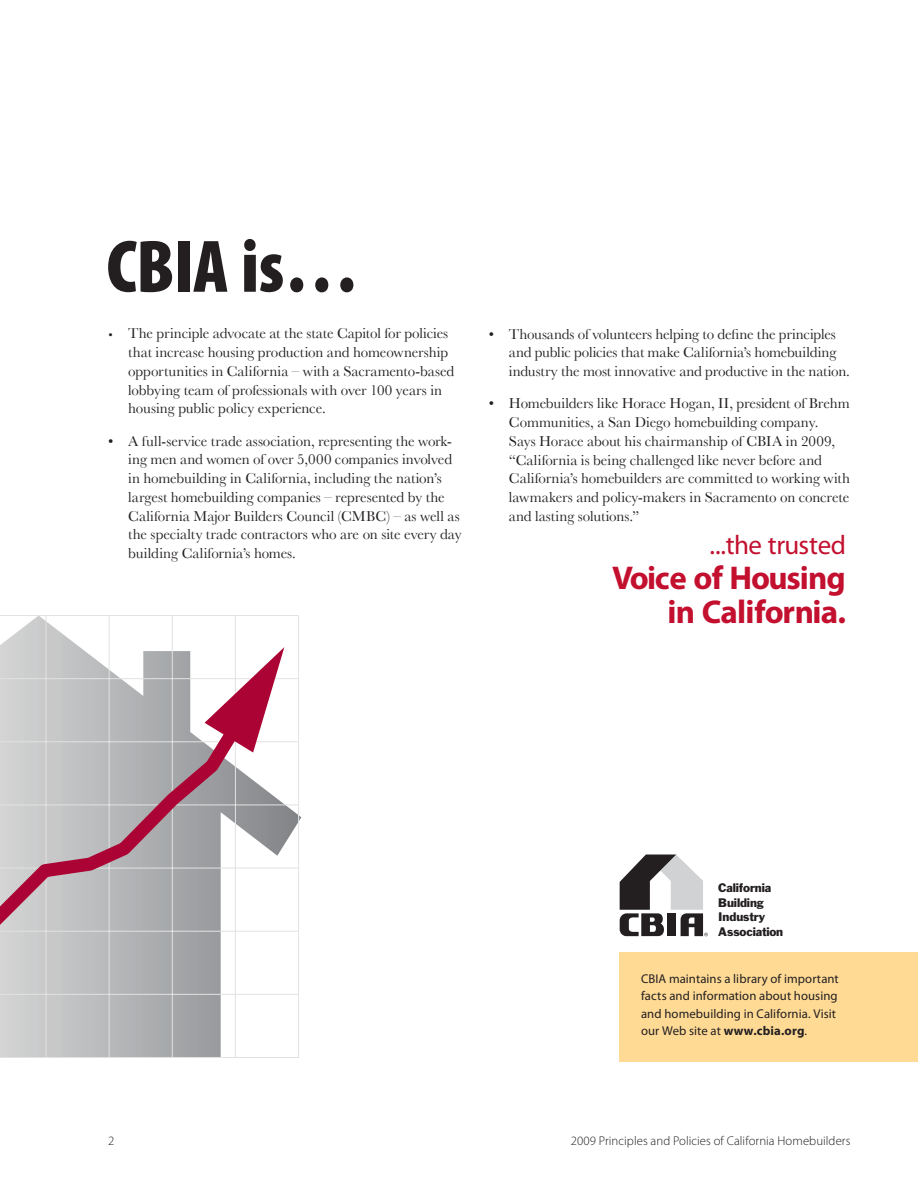
<style>
.page{position:relative;width:918px;height:1188px;background:#fff}
.page>*{position:absolute;margin:0;border:0;box-sizing:border-box;transform-origin:0 0}
.t1{font:900 condensed 75px "Myriad Pro";letter-spacing:-.01em;color:#231f20}
.t2{font:700 33px "Myriad Pro";letter-spacing:-.025em;color:#c3102f}
.t3{font:27px "Myriad Pro";letter-spacing:-.02em;color:#c3102f}
.body_bullets{font:15px/18.8px "Baskerville";letter-spacing:-.005em;color:#231f20}
.sidebar_text{font:12.75px/17.2px "Myriad Pro";letter-spacing:.005em;color:#231f20}
.t4{font:300 12.75px "Myriad Pro";letter-spacing:.005em;color:#231f20}
.t5{font:11.4px/14.9px "Franklin Gothic";letter-spacing:-.01em;color:#231f20}
.s1{font-family:"Arno Pro";font-weight:700;font-size:12px}
.s2{font-weight:700}
</style>
<div class="page">
<svg style="left:620px;top:855px;width:88px;height:81px"></svg>
<div style="left:620px;top:952px;width:298px;height:110px;background:#feda95"></div>
<svg style="left:1px;top:616px;width:300px;height:441px"></svg>
<hr style="left:0;top:1057px;width:299px;height:1px;background:#e2e2e1">
<hr style="left:0;top:994px;width:299px;height:1px;background:#e2e2e1">
<hr style="left:0;top:931px;width:299px;height:1px;background:#e2e2e1">
<hr style="left:0;top:868px;width:299px;height:1px;background:#e2e2e1">
<hr style="left:0;top:805px;width:299px;height:1px;background:#e2e2e1">
<hr style="left:0;top:741px;width:299px;height:1px;background:#e2e2e1">
<hr style="left:0;top:678px;width:299px;height:1px;background:#e2e2e1">
<hr style="left:0;top:615px;width:299px;height:1px;background:#e2e2e1">
<hr style="left:0;top:616px;width:1px;height:441px;background:#e2e2e1">
<hr style="left:46px;top:616px;width:1px;height:441px;background:#e2e2e1">
<hr style="left:109px;top:616px;width:1px;height:441px;background:#e2e2e1">
<hr style="left:172px;top:616px;width:1px;height:441px;background:#e2e2e1">
<hr style="left:235px;top:616px;width:1px;height:441px;background:#e2e2e1">
<hr style="left:298px;top:616px;width:1px;height:441px;background:#e2e2e1">
<svg style="left:0;top:703px;width:257px;height:342px;background:#beb8bb"></svg>
<svg style="left:205px;top:647px;width:79px;height:106px"></svg>
<p class="t1" style="left:106px;top:225px;width:254px">CBIA is…</p>
<p class="body_bullets" style="left:128px;top:324px;width:328px;text-indent:-20px"><span class="s1">•</span> The principle advocate at the state Capitol for policies that increase housing production and homeownership opportunities in California – with a Sacramento-based lobbying team of professionals with over 100 years in housing public policy experience.</p>
<p class="body_bullets" style="left:128px;top:431px;width:335px;text-indent:-20px">• A full-service trade association, representing the work&shy;ing men and women of over 5,000 companies involved in homebuilding in California, including the nation’s largest homebuilding companies – represented by the California Major Builders Council (CMBC) – as well as the specialty trade contractors who are on site every day building California’s homes.</p>
<p class="body_bullets" style="left:509px;top:324px;width:342px;text-indent:-20px">• Thousands of volunteers helping to define the principles and public policies that make California’s homebuilding industry the most innovative and productive in the nation.</p>
<p class="body_bullets" style="left:509px;top:394px;width:343px;text-indent:-20px">• Homebuilders like Horace Hogan, II, president of Brehm Communities, a San Diego homebuilding company.<br>Says Horace about his chairmanship of CBIA in 2009, “California is being challenged like never before and California’s homebuilders are committed to working with lawmakers and policy-makers in Sacramento on concrete and lasting solutions.”</p>
<p class="t3" style="left:710px;top:529px;width:138px">...the trusted</p>
<p class="t2" style="left:612px;top:556px;width:235px">Voice of Housing</p>
<p class="t2" style="left:668px;top:591px;width:180px">in California.</p>
<p class="t5" style="left:718px;top:880px;width:66px">California<br>Building<br>Industry<br>Association</p>
<p class="sidebar_text" style="left:641px;top:970px;width:199px">CBIA maintains a library of important facts and information about housing and homebuilding in California. Visit our Web site at <span class="s2">www.cbia.org</span>.</p>
<p class="t4" style="left:108px;top:1134px;width:8px">2</p>
<p class="t4" style="left:571px;top:1134px;width:281px">2009 Principles and Policies of California Homebuilders</p>
</div>
